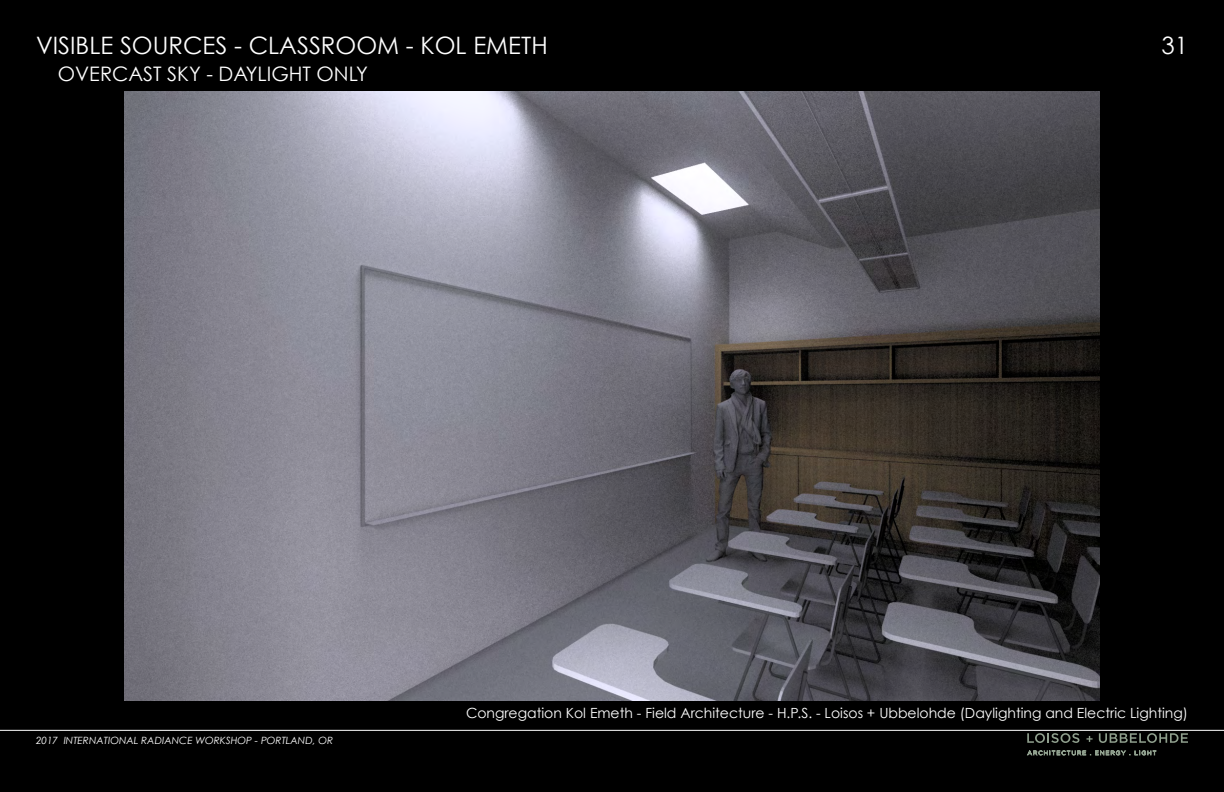
<style>
.page{position:relative;width:1224px;height:792px;background:#000}
.page>*{position:absolute;margin:0;border:0;box-sizing:border-box;transform-origin:0 0}
.t1{font:24px "Century Gothic";color:#fff}
.t2{font:20px "Century Gothic";color:#fff}
.t3{font:14px "Century Gothic";color:#fff}
.t4{font:italic 10px "Century Gothic";color:#fff}
</style>
<div class="page">
<img style="left:125px;top:91px;width:974px;height:610px">
<svg style="left:1027px;top:733px;width:52px;height:10px"></svg>
<svg style="left:1086px;top:736px;width:7px;height:6px"></svg>
<svg style="left:1099px;top:733px;width:89px;height:10px"></svg>
<svg style="left:1027px;top:750px;width:129px;height:5px"></svg>
<hr style="left:0;top:730px;width:1224px;height:1px;background:#fff">
<h1 class="t1" style="left:36px;top:30px;width:513px">VISIBLE SOURCES - CLASSROOM - KOL EMETH</h1>
<h2 class="t2" style="left:58px;top:61px;width:312px">OVERCAST SKY - DAYLIGHT ONLY</h2>
<h1 class="t1" style="left:1161px;top:30px;width:28px">31</h1>
<p class="t4" style="left:36px;top:734px;width:299px">2017 INTERNATIONAL RADIANCE WORKSHOP - PORTLAND, OR</p>
<p class="t3" style="left:466px;top:704px;width:724px">Congregation Kol Emeth - Field Architecture - H.P.S. - Loisos + Ubbelohde (Daylighting and Electric Lighting)</p>
</div>
